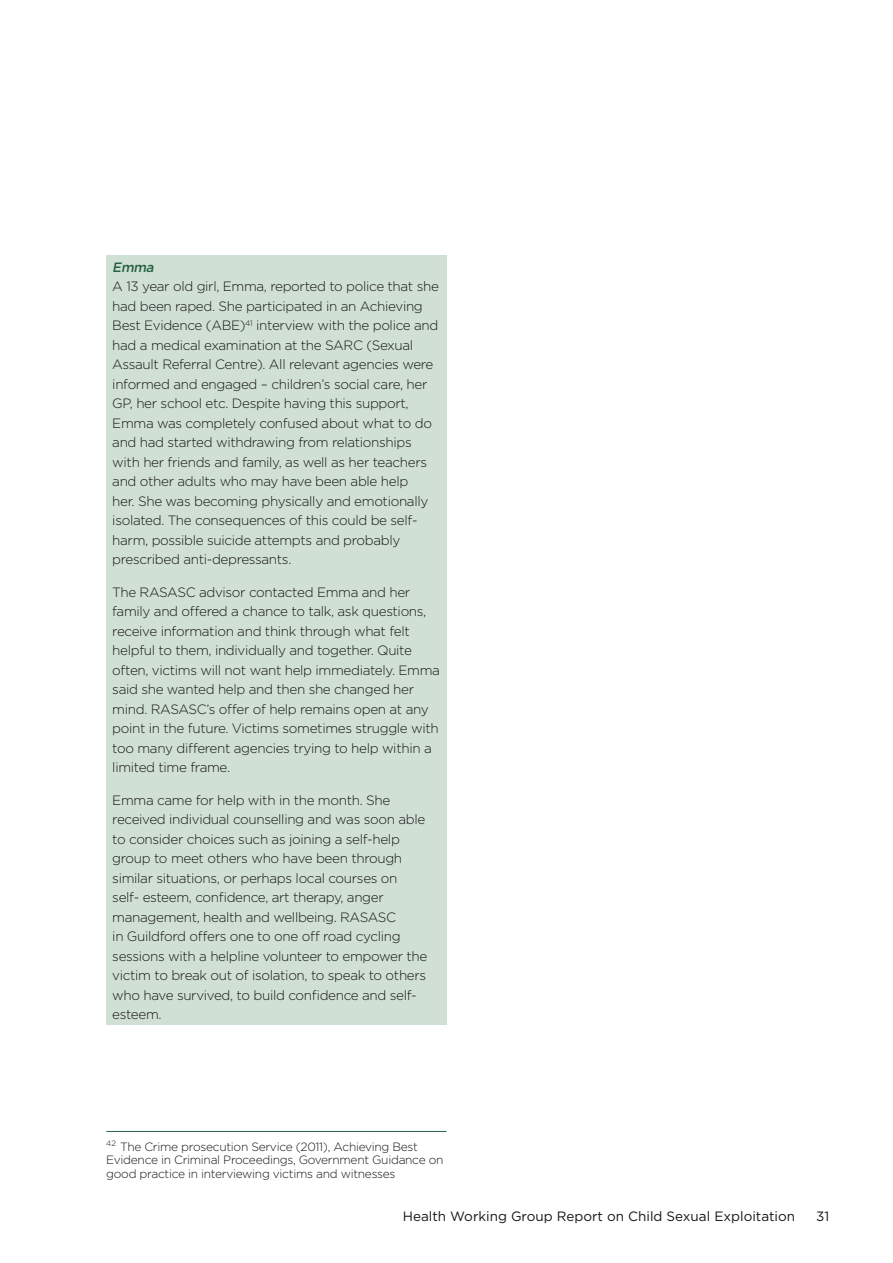
<style>
.page{position:relative;width:893px;height:1263px;background:#fff}
.page>*{position:absolute;margin:0;border:0;box-sizing:border-box;transform-origin:0 0}
.Body_text{font:300 13.5px/19.5px "Gotham";letter-spacing:-.025em;color:#151616}
.t1{font:13.5px "Gotham";color:#151616}
.Subheading_three{font:italic 500 13.5px "Gotham";color:#296243}
.Footnotes{font:300 12px/13.5px "Gotham";letter-spacing:-.025em;color:#151616}
</style>
<div class="page">
<div style="left:106px;top:255px;width:340px;height:770px;background:#d1e0d4"></div>
<hr style="left:106px;top:1131px;width:340px;height:1px;background:#296243">
<p class="Subheading_three" style="left:112px;top:259px;width:46px">Emma</p>
<p class="Body_text" style="left:112px;top:277px;width:328px">A 13 year old girl, Emma, reported to police that she had been raped. She participated in an Achieving Best Evidence (ABE)<sup>41</sup> interview with the police and had a medical examination at the SARC (Sexual Assault Referral Centre). All relevant agencies were informed and engaged – children’s social care, her GP, her school etc. Despite having this support, Emma was completely confused about what to do and had started withdrawing from relationships with her friends and family, as well as her teachers and other adults who may have been able help<br>her. She was becoming physically and emotionally isolated. The consequences of this could be self&shy;harm, possible suicide attempts and probably prescribed anti-depressants.</p>
<p class="Body_text" style="left:112px;top:582px;width:329px">The RASASC advisor contacted Emma and her family and offered a chance to talk, ask questions, receive information and think through what felt helpful to them, individually and together. Quite often, victims will not want help immediately. Emma said she wanted help and then she changed her mind. RASASC’s offer of help remains open at any point in the future. Victims sometimes struggle with too many different agencies trying to help within a limited time frame.</p>
<p class="Body_text" style="left:112px;top:790px;width:317px">Emma came for help with in the month. She received individual counselling and was soon able to consider choices such as joining a self-help group to meet others who have been through similar situations, or perhaps local courses on self- esteem, confidence, art therapy, anger management, health and wellbeing. RASASC<br>in Guildford offers one to one off road cycling sessions with a helpline volunteer to empower the victim to break out of isolation, to speak to others who have survived, to build confidence and self&shy;esteem.</p>
<p class="Footnotes" style="left:106px;top:1140px;width:339px"><sup>42</sup> The Crime prosecution Service (2011), Achieving Best<br>Evidence in Criminal Proceedings, Government Guidance on good practice in interviewing victims and witnesses</p>
<p class="t1" style="left:403px;top:1208px;width:394px">Health Working Group Report on Child Sexual Exploitation</p>
<p class="t1" style="left:816px;top:1208px;width:15px">31</p>
</div>
